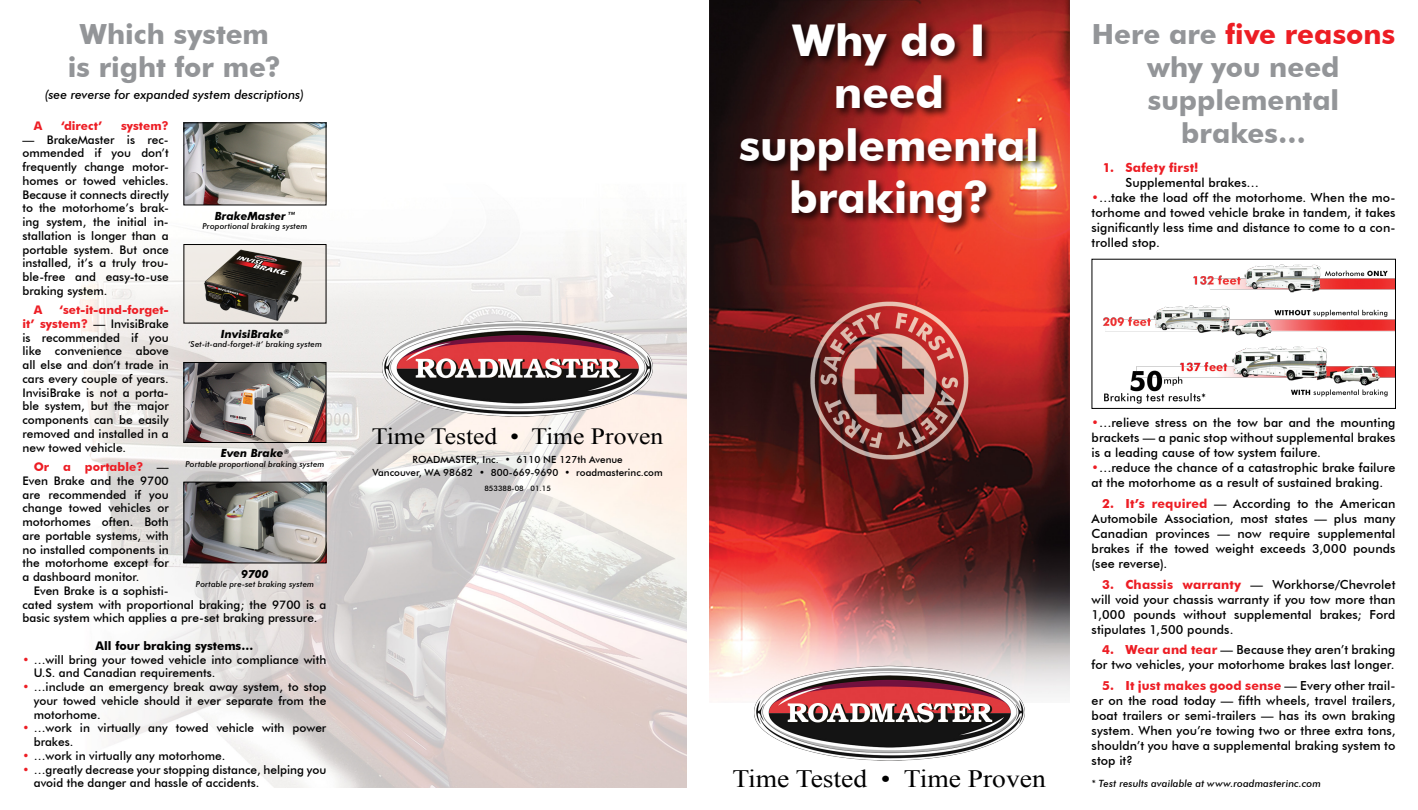
<style>
.page{position:relative;width:1418px;height:810px;background:#fff}
.page>*{position:absolute;margin:0;border:0;box-sizing:border-box;transform-origin:0 0}
.t1{font:700 43.75px/52.5px "Futura BT";letter-spacing:-.005em;color:#fff;text-align:center}
.t2{font:700 27.75px/33.2px "Futura BT";color:#939598;text-align:center}
.t3{font:25px "Times New Roman";color:#000;scale:1.1 1}
.t4{font:23.25px "Times New Roman";color:#000;scale:1.1 1}
.t5{font:500 12.5px/15px "Futura BT";letter-spacing:.005em;color:#000;text-align:justify}
.t6{font:italic 500 12.5px "Futura BT";color:#000}
.t7{font:700 12.5px "Futura BT";letter-spacing:.015em;color:#ed1d24}
.t8{font:500 11.88px/13.8px "Futura BT";color:#000}
.t9{font:700 11.88px "Futura BT";color:#000}
.t10{font:700 11.88px "Futura BT";color:#ed1d24}
.t11{font:italic 700 11.25px "Futura BT";color:#000}
.t12{font:italic 500 10px "Futura BT";letter-spacing:.01em;color:#000}
.t13{font:500 9.88px/12.4px "Futura BT";color:#000;text-align:center}
.t14{font:italic 500 8.12px "Futura BT";letter-spacing:.015em;color:#000}
.t15{font:500 7.5px "Futura BT";color:#000}
.s1{color:#ed1d24}
.s2{font-weight:500}
.s3{font-weight:700;color:#ed1d24}
</style>
<div class="page">
<img style="left:79px;top:122px;width:607px;height:665px">
<img style="left:709px;top:0;width:360px;height:694px">
<div style="left:738px;top:20px;width:308px;height:213px;background:#000;opacity:.75"></div>
<img style="left:754px;top:661px;width:270px;height:100px">
<img style="left:382px;top:317px;width:270px;height:102px">
<img style="left:186px;top:484px;width:138px;height:77px">
<div style="left:184px;top:482px;width:142px;height:81px;border:1px solid #000"></div>
<img style="left:186px;top:364px;width:138px;height:77px">
<div style="left:184px;top:362px;width:142px;height:81px;border:1px solid #000"></div>
<img style="left:186px;top:246px;width:138px;height:75px">
<div style="left:184px;top:244px;width:142px;height:79px;border:1px solid #000"></div>
<img style="left:186px;top:124px;width:138px;height:79px">
<div style="left:184px;top:122px;width:142px;height:83px;border:1px solid #000"></div>
<img style="left:1103px;top:264px;width:290px;height:140px">
<div style="left:1091px;top:259px;width:304px;height:150px;border:1px solid #000"></div>
<h2 class="t2" style="left:1091px;top:17px;width:305px">Here are <span class="s1">five reasons </span>why you need supplemental</h2>
<h2 class="t2" style="left:68px;top:17px;width:215px">Which system is right for me?</h2>
<p class="t6" style="left:45px;top:87px;width:261px">(see reverse for expanded system descriptions)</p>
<h1 class="t1" style="left:739px;top:14px;width:301px">Why do I need supplemental braking?</h1>
<p class="t10" style="left:34px;top:118px;width:10px">A</p>
<p class="t10" style="left:61px;top:118px;width:42px">‘direct’</p>
<p class="t10" style="left:121px;top:118px;width:49px">system?</p>
<h2 class="t2" style="left:1181px;top:117px;width:126px">brakes…</h2>
<p class="t8" style="left:22px;top:160px;width:148px;text-align:justify">frequently change motor&shy;homes or towed vehicles.<br>Because it connects directly to the motorhome’s brak&shy;ing system, the initial in&shy;stallation is longer than a portable system. But once installed, it’s a truly trou&shy;ble-free and easy-to-use braking system.</p>
<p class="t10" style="left:34px;top:303px;width:10px">A</p>
<p class="t8" style="left:22px;top:132px;width:148px">— BrakeMaster is rec&shy;ommended if you don’t</p>
<p class="t7" style="left:1102px;top:160px;width:97px">1. Safety first!</p>
<p class="t5" style="left:1125px;top:175px;width:135px">Supplemental brakes…</p>
<p class="t5" style="left:1091px;top:190px;width:305px"><span class="s1">•</span>…take the load off the motorhome. When the mo&shy;torhome and towed vehicle brake in tandem, it takes significantly less time and distance to come to a con&shy;trolled stop.</p>
<p class="t11" style="left:215px;top:209px;width:84px">BrakeMaster<span class="s2">™</span></p>
<p class="t14" style="left:202px;top:222px;width:107px">Proportional braking system</p>
<p class="t8" style="left:22px;top:303px;width:148px;text-align:justify;text-indent:37px"><span class="s3">‘set-it-and-forget&shy;it’ system?</span> — InvisiBrake is recommended if you like convenience above all else and don’t trade in cars every couple of years.<br>InvisiBrake is not a porta&shy;ble system, but the major components can be easily removed and installed in a new towed vehicle.</p>
<p class="t8" style="left:22px;top:460px;width:148px;text-align:justify;text-indent:11px"><span class="s3">Or a portable?</span> — Even Brake and the 9700 are recommended if you change towed vehicles or motorhomes often. Both are portable systems, with no installed components in the motorhome except for a dashboard monitor.</p>
<p class="t8" style="left:22px;top:584px;width:305px;text-indent:11px">Even Brake is a sophisti-<br>cated system with proportional braking; the 9700 is a basic system which applies a pre-set braking pressure.</p>
<p class="t9" style="left:96px;top:638px;width:159px">All four braking systems…</p>
<p class="t8" style="left:34px;top:652px;width:294px;text-indent:-11px"><span class="s1">•</span> …will bring your towed vehicle into compliance with<br>U.S. and Canadian requirements.</p>
<p class="t8" style="left:34px;top:680px;width:294px;text-align:justify;text-indent:-11px"><span class="s1">•</span> …include an emergency break away system, to stop your towed vehicle should it ever separate from the motorhome.</p>
<p class="t8" style="left:34px;top:721px;width:294px;text-indent:-11px"><span class="s1">•</span> …work in virtually any towed vehicle with power brakes.</p>
<p class="t8" style="left:22px;top:749px;width:204px"><span class="s1">•</span> …work in virtually any motorhome.</p>
<p class="t8" style="left:34px;top:762px;width:294px;text-indent:-11px"><span class="s1">•</span> …greatly decrease your stopping distance, helping you avoid the danger and hassle of accidents.</p>
<p class="t11" style="left:221px;top:327px;width:71px">InvisiBrake<sup>®</sup></p>
<p class="t14" style="left:188px;top:340px;width:135px">‘Set-it-and-forget-it’ braking system</p>
<p class="t5" style="left:1091px;top:415px;width:305px"><span class="s1">•</span>…relieve stress on the tow bar and the mounting brackets — a panic stop without supplemental brakes is a leading cause of tow system failure.</p>
<p class="t5" style="left:1091px;top:460px;width:305px"><span class="s1">•</span>…reduce the chance of a catastrophic brake failure at the motorhome as a result of sustained braking.</p>
<p class="t5" style="left:1091px;top:496px;width:305px;text-indent:10px"><span class="s3">2. It’s required</span> — According to the American Automobile Association, most states — plus many Canadian provinces — now require supplemental brakes if the towed weight exceeds 3,000 pounds (see reverse).</p>
<p class="t5" style="left:1091px;top:577px;width:305px;text-indent:11px"><span class="s3">3. Chassis warranty</span> — Workhorse/Chevrolet will void your chassis warranty if you tow more than 1,000 pounds without supplemental brakes; Ford stipulates 1,500 pounds.</p>
<p class="t5" style="left:1091px;top:642px;width:305px;text-align:right"><span class="s3">4. Wear and tear</span> — Because they aren’t braking for two vehicles, your motorhome brakes last longer.</p>
<p class="t5" style="left:1091px;top:678px;width:305px;text-indent:11px"><span class="s3">5. It just makes good sense</span> — Every other trail&shy;er on the road today — fifth wheels, travel trailers, boat trailers or semi-trailers — has its own braking system. When you’re towing two or three extra tons, shouldn’t you have a supplemental braking system to stop it?</p>
<p class="t12" style="left:1091px;top:778px;width:231px">* Test results available at www.roadmasterinc.com</p>
<h3 class="t4" style="left:372px;top:420px;width:266px">Time Tested • Time Proven</h3>
<p class="t13" style="left:373px;top:453px;width:292px">ROADMASTER, Inc. • 6110 NE 127th Avenue<br>Vancouver, WA 98682 • 800-669-9690 • roadmasterinc.com</p>
<p class="t15" style="left:484px;top:483px;width:68px">853388-08 01.15</p>
<p class="t11" style="left:221px;top:446px;width:71px">Even Brake<sup>®</sup></p>
<p class="t14" style="left:185px;top:459px;width:140px">Portable proportional braking system</p>
<p class="t11" style="left:241px;top:567px;width:29px">9700</p>
<p class="t14" style="left:196px;top:580px;width:120px">Portable pre-set braking system</p>
<h3 class="t3" style="left:732px;top:762px;width:286px">Time Tested • Time Proven</h3>
</div>
